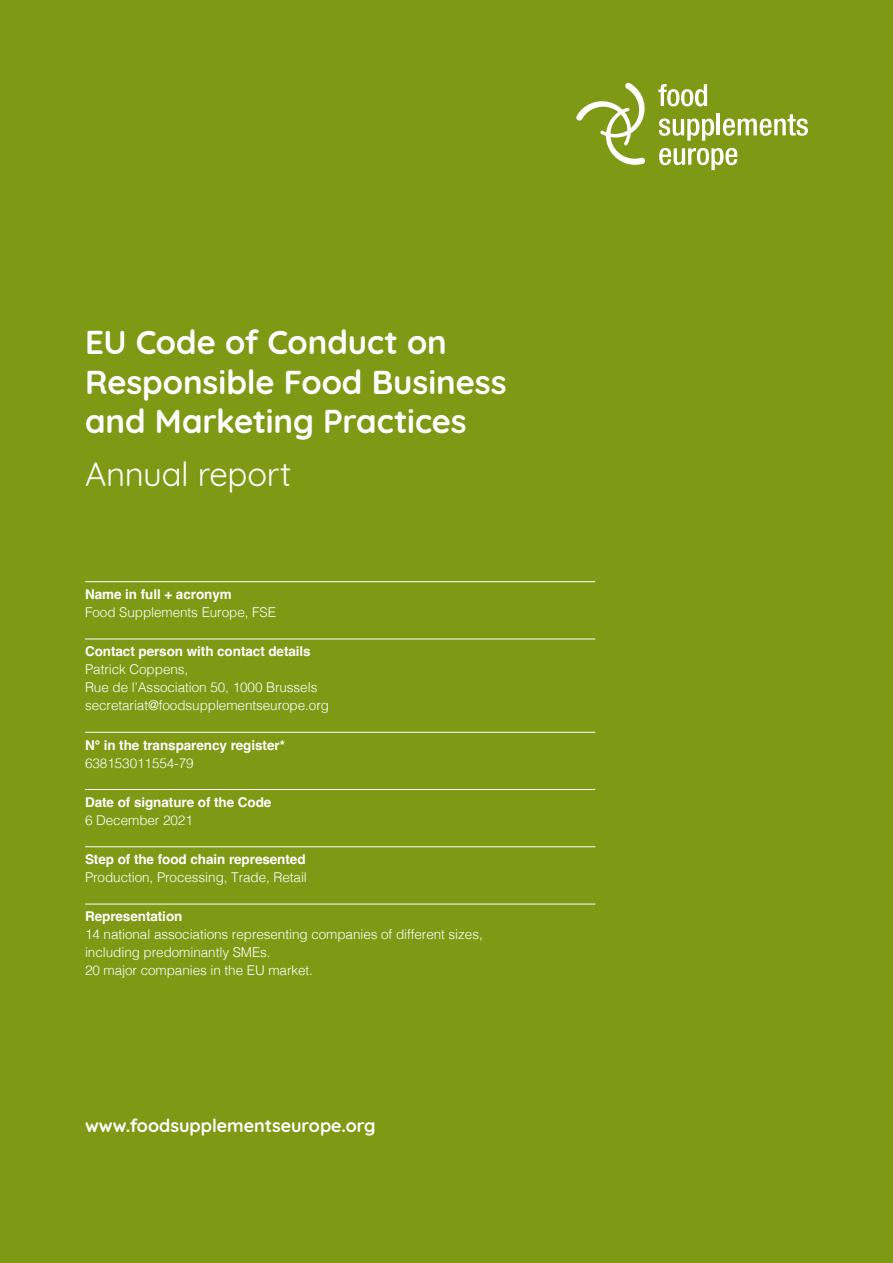
<style>
.page{position:relative;width:893px;height:1263px;background:#7e9a14}
.page>*{position:absolute;margin:0;border:0;box-sizing:border-box;transform-origin:0 0}
.t1{font:700 33px/39.6px "Quicksand";letter-spacing:-.005em;color:#fff}
.t2{font:33px "Quicksand";letter-spacing:-.01em;color:#fff}
.t3{font:700 18px "Quicksand";color:#fff}
.t4{font:300 13.5px/18px "Helvetica";letter-spacing:-.005em;color:#fff}
.t5{font:700 13.5px "Helvetica";letter-spacing:-.005em;color:#fff}
</style>
<div class="page">
<svg style="left:576px;top:83px;width:69px;height:82px"></svg>
<svg style="left:658px;top:84px;width:49px;height:22px"></svg>
<svg style="left:659px;top:119px;width:55px;height:22px"></svg>
<hr style="left:717px;top:114px;width:3px;height:21px;background:#fff">
<svg style="left:723px;top:114px;width:85px;height:22px"></svg>
<svg style="left:659px;top:148px;width:78px;height:22px"></svg>
<hr style="left:85px;top:581px;width:510px;height:1px;background:#fff">
<hr style="left:85px;top:639px;width:510px;height:1px;background:#fff">
<hr style="left:85px;top:732px;width:510px;height:1px;background:#fff">
<hr style="left:85px;top:789px;width:510px;height:1px;background:#fff">
<hr style="left:85px;top:846px;width:510px;height:1px;background:#fff">
<hr style="left:85px;top:904px;width:510px;height:1px;background:#fff">
<h1 class="t1" style="left:85px;top:320px;width:423px">EU Code of Conduct on<br>Responsible Food Business and Marketing Practices</h1>
<h1 class="t2" style="left:85px;top:448px;width:208px">Annual report</h1>
<p class="t5" style="left:85px;top:586px;width:148px">Name in full + acronym</p>
<p class="t4" style="left:85px;top:602px;width:192px">Food Supplements Europe, FSE</p>
<p class="t5" style="left:85px;top:643px;width:227px">Contact person with contact details</p>
<p class="t4" style="left:85px;top:660px;width:245px">Patrick Coppens,<br>Rue de l’Association 50, 1000 Brussels secretariat@foodsupplementseurope.org</p>
<p class="t5" style="left:85px;top:737px;width:201px">N° in the transparency register*</p>
<p class="t4" style="left:85px;top:753px;width:110px">638153011554-79</p>
<p class="t5" style="left:85px;top:794px;width:188px">Date of signature of the Code</p>
<p class="t4" style="left:85px;top:810px;width:109px">6 December 2021</p>
<p class="t5" style="left:85px;top:851px;width:222px">Step of the food chain represented</p>
<p class="t4" style="left:85px;top:867px;width:223px">Production, Processing, Trade, Retail</p>
<p class="t5" style="left:85px;top:908px;width:99px">Representation</p>
<p class="t4" style="left:85px;top:925px;width:399px">14 national associations representing companies of different sizes, including predominantly SMEs.<br>20 major companies in the EU market.</p>
<h2 class="t3" style="left:85px;top:1111px;width:292px">www.foodsupplementseurope.org</h2>
</div>
